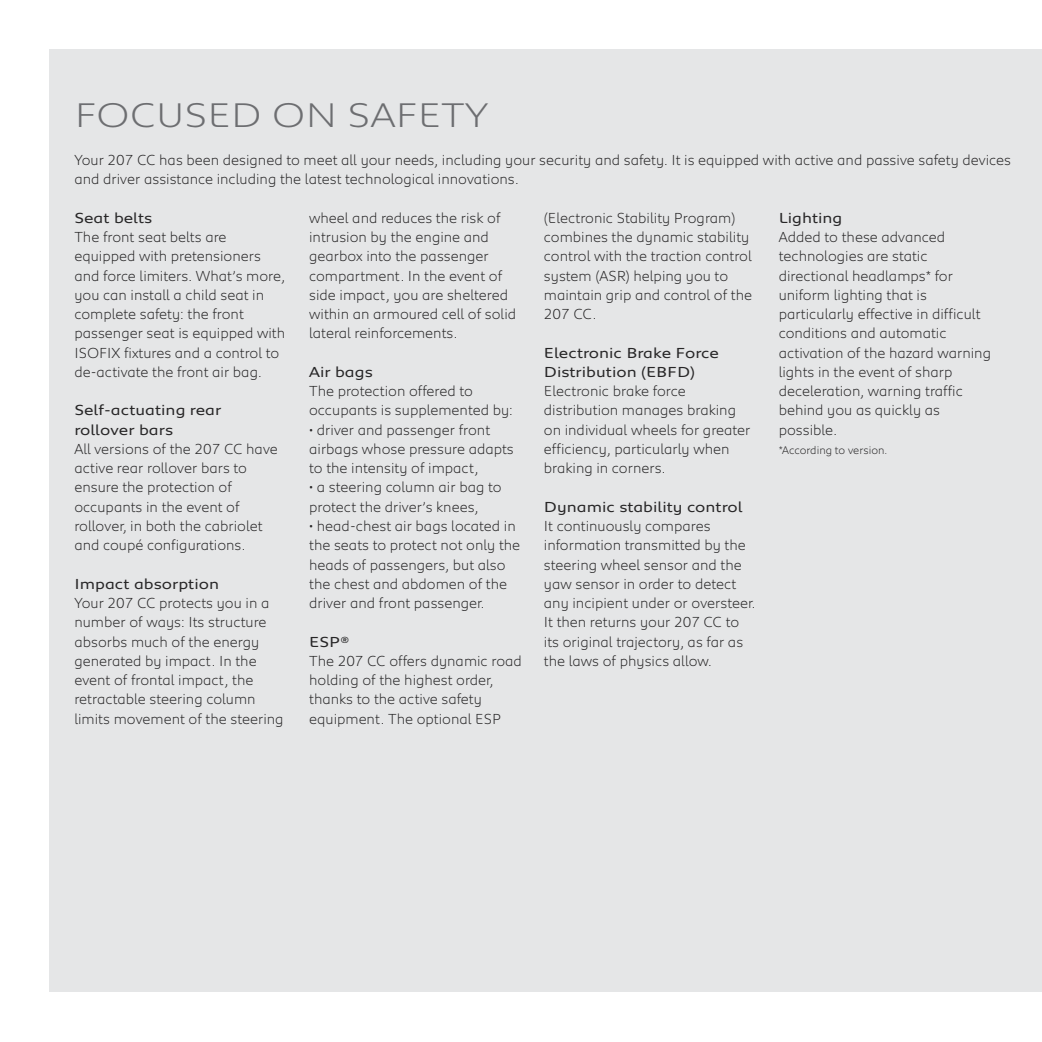
<style>
.page{position:relative;width:1042px;height:1042px;background:#fff}
.page>*{position:absolute;margin:0;border:0;box-sizing:border-box;transform-origin:0 0}
.t1{font:300 35px "Peugeot Expanded";color:#6d6e71}
.t2{font:300 14.88px/19.2px "Peugeot";color:#272627}
.t3{font:14.88px/19.2px "Peugeot Expanded";color:#272627}
.t4{font:300 11.38px "Peugeot";color:#272627}
</style>
<div class="page">
<div style="left:50px;top:50px;width:992px;height:942px;background:#e5e6e7"></div>
<h1 class="t1" style="left:74px;top:103px;width:415px">FOCUSED ON SAFETY</h1>
<p class="t2" style="left:74px;top:152px;width:938px">Your 207 CC has been designed to meet all your needs, including your security and safety. It is equipped with active and passive safety devices and driver assistance including the latest technological innovations.</p>
<p class="t3" style="left:74px;top:210px;width:79px">Seat belts</p>
<p class="t2" style="left:74px;top:229px;width:212px">The front seat belts are equipped with pretensioners and force limiters. What’s more, you can install a child seat in complete safety: the front passenger seat is equipped with<br>ISOFIX fixtures and a control to de-activate the front air bag.</p>
<p class="t3" style="left:74px;top:402px;width:148px">Self-actuating rear rollover bars</p>
<p class="t2" style="left:74px;top:441px;width:205px">All versions of the 207 CC have active rear rollover bars to ensure the protection of occupants in the event of rollover, in both the cabriolet and coupé configurations.</p>
<p class="t3" style="left:74px;top:575px;width:146px">Impact absorption</p>
<p class="t2" style="left:74px;top:595px;width:211px">Your 207 CC protects you in a number of ways: Its structure absorbs much of the energy generated by impact. In the event of frontal impact, the retractable steering column limits movement of the steering</p>
<p class="t2" style="left:309px;top:210px;width:208px">wheel and reduces the risk of intrusion by the engine and gearbox into the passenger compartment. In the event of side impact, you are sheltered within an armoured cell of solid lateral reinforcements.</p>
<p class="t3" style="left:309px;top:364px;width:65px">Air bags</p>
<p class="t2" style="left:309px;top:383px;width:205px">The protection offered to occupants is supplemented by:</p>
<p class="t2" style="left:309px;top:421px;width:206px">• driver and passenger front airbags whose pressure adapts to the intensity of impact,</p>
<p class="t2" style="left:309px;top:479px;width:194px">• a steering column air bag to protect the driver’s knees,</p>
<p class="t2" style="left:309px;top:518px;width:213px">• head-chest air bags located in the seats to protect not only the heads of passengers, but also the chest and abdomen of the driver and front passenger.</p>
<p class="t3" style="left:309px;top:633px;width:42px">ESP®</p>
<p class="t2" style="left:309px;top:652px;width:214px">The 207 CC offers dynamic road holding of the highest order, thanks to the active safety equipment. The optional ESP</p>
<p class="t2" style="left:544px;top:210px;width:210px">(Electronic Stability Program) combines the dynamic stability control with the traction control system (ASR) helping you to maintain grip and control of the<br>207 CC.</p>
<p class="t3" style="left:544px;top:344px;width:177px">Electronic Brake Force<br>Distribution (EBFD)</p>
<p class="t2" style="left:544px;top:383px;width:208px">Electronic brake force distribution manages braking on individual wheels for greater efficiency, particularly when braking in corners.</p>
<p class="t3" style="left:544px;top:498px;width:200px">Dynamic stability control</p>
<p class="t2" style="left:544px;top:518px;width:213px">It continuously compares information transmitted by the steering wheel sensor and the yaw sensor in order to detect any incipient under or oversteer.<br>It then returns your 207 CC to its original trajectory, as far as the laws of physics allow.</p>
<p class="t3" style="left:779px;top:210px;width:65px">Lighting</p>
<p class="t2" style="left:778px;top:229px;width:214px">Added to these advanced technologies are static directional headlamps* for uniform lighting that is particularly effective in difficult conditions and automatic activation of the hazard warning lights in the event of sharp deceleration, warning traffic behind you as quickly as possible.</p>
<p class="t4" style="left:779px;top:446px;width:110px">*According to version.</p>
</div>
